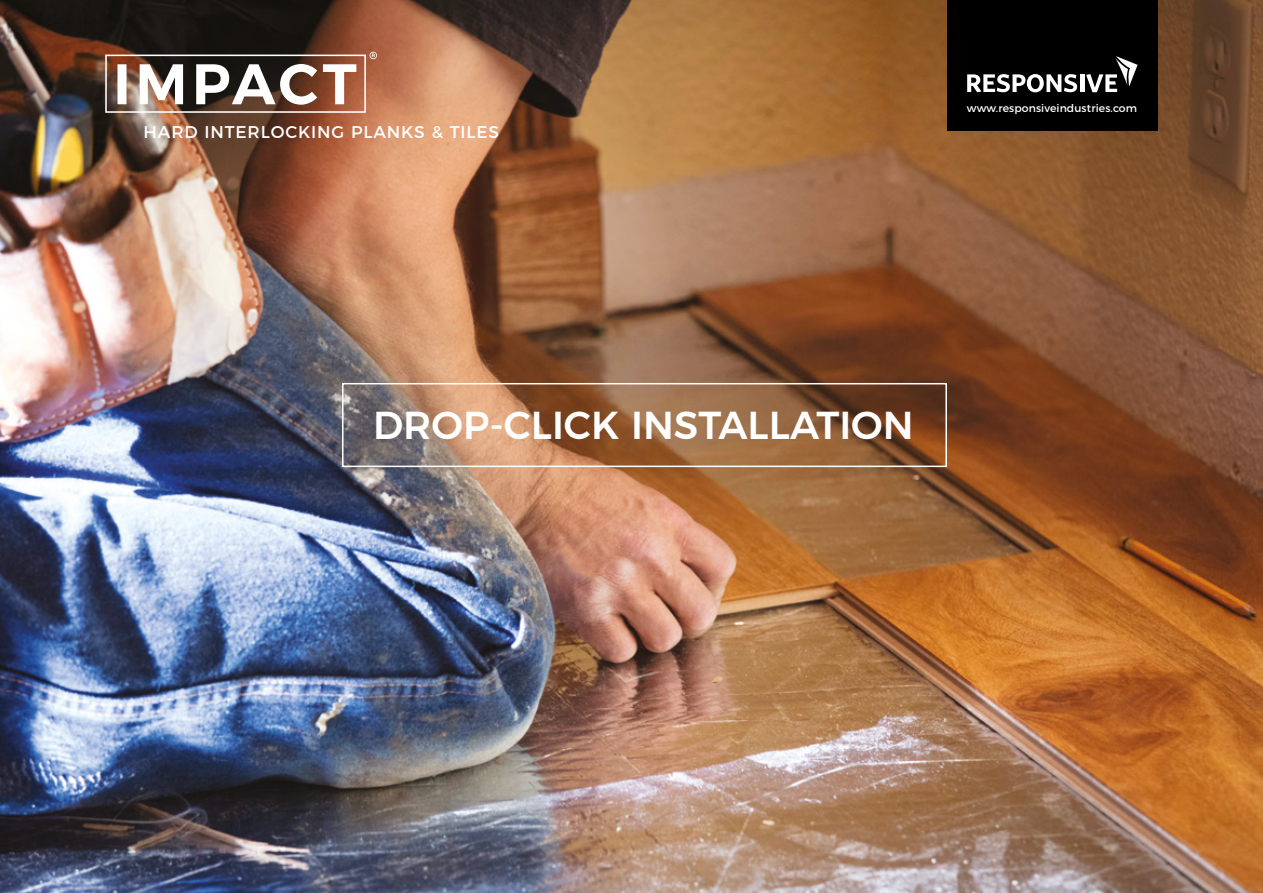
<style>
.page{position:relative;width:1263px;height:893px;background:#fff}
.page>*{position:absolute;margin:0;border:0;box-sizing:border-box;transform-origin:0 0}
.t1{font:500 39px "Montserrat";color:#fff}
.t2{font:17.1px "Montserrat";letter-spacing:.05em;color:#fff}
.t3{font:10.8px "Montserrat";letter-spacing:.01em;color:#fff}
</style>
<div class="page">
<img style="left:0;top:0;width:1263px;height:893px">
<div style="left:105px;top:55px;width:261px;height:58px;border:2px solid #fff"></div>
<svg style="left:117px;top:64px;width:239px;height:41px"></svg>
<svg style="left:370px;top:52px;width:7px;height:7px"></svg>
<div style="left:947px;top:0;width:211px;height:131px;background:#000"></div>
<svg style="left:967px;top:74px;width:110px;height:18px"></svg>
<hr style="left:1080px;top:74px;width:4px;height:18px;background:#fff">
<svg style="left:1086px;top:56px;width:51px;height:36px"></svg>
<div style="left:342px;top:383px;width:605px;height:84px;border:2px solid #fff"></div>
<p class="t2" style="left:144px;top:118px;width:357px">HARD INTERLOCKING PLANKS &amp; TILES</p>
<p class="t3" style="left:967px;top:100px;width:172px">www.responsiveindustries.com</p>
<h1 class="t1" style="left:373px;top:394px;width:542px">DROP-CLICK INSTALLATION</h1>
</div>
